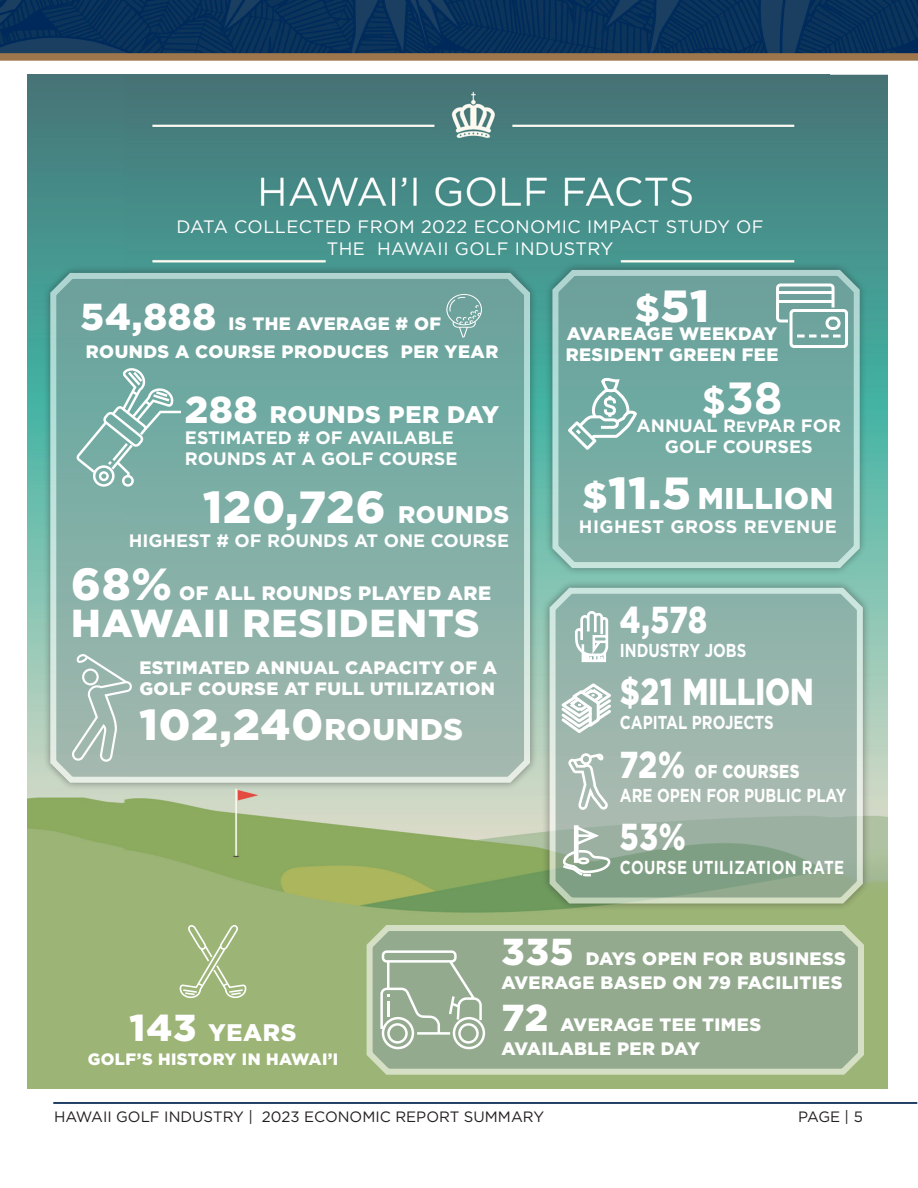
<style>
.page{position:relative;width:918px;height:1188px;background:#fff}
.page>*{position:absolute;margin:0;border:0;box-sizing:border-box;transform-origin:0 0}
.t1{font:900 45px "Gotham";letter-spacing:.025em;color:#fff}
.t2{font:700 45px "Gotham";color:#fff}
.t3{font:900 43.5px "Gotham";letter-spacing:.02em;color:#fff}
.t4{font:900 39px "Gotham";letter-spacing:.025em;color:#fff}
.t5{font:900 37.5px "Gotham";color:#fff;scale:.8 1}
.t6{font:900 30px "Gotham";letter-spacing:.025em;color:#fff}
.t7{font:900 24px "Gotham";letter-spacing:.025em;color:#fff}
.t8{font:900 19.5px "Gotham";letter-spacing:.025em;color:#fff}
.t9{font:700 18.75px "Gotham";color:#fff;scale:.8 1}
.t10{font:700 18.75px "Gotham";letter-spacing:.025em;color:#fff;scale:.8 1}
.t11{font:900 18.75px "Gotham";letter-spacing:.025em;color:#fff;scale:.8 1}
.t12{font:900 18px/21px "Gotham";letter-spacing:.025em;color:#fff}
.t13{font:700 18px "Gotham";color:#fff}
.t14{font:18px "Gotham";letter-spacing:.025em;color:#fff}
.t15{font:700 18px "Gotham";letter-spacing:.025em;color:#fff}
.t16{font:900 16.5px "Gotham";letter-spacing:.025em;color:#fff}
.t17{font:15px "Gotham";color:#231f20}
.s1{font-size:37.5px}
.s2{font-size:24px}
.s3{font-size:30px}
.s4{font-size:15px}
.s5{font-size:45px}
</style>
<div class="page">
<img style="left:27px;top:75px;width:861px;height:1014px">
<img style="left:0;top:0;width:918px;height:53px">
<div style="left:0;top:53px;width:918px;height:8px;background:#9d764c"></div>
<hr style="left:53px;top:1102px;width:864px;height:2px;background:#15365d">
<div style="left:42px;top:265px;width:496px;height:525px;background:#231f20;opacity:.75"></div>
<svg style="left:47px;top:267px;width:486px;height:519px"></svg>
<svg style="left:365px;top:924px;width:501px;height:152px"></svg>
<div style="left:544px;top:262px;width:324px;height:314px;background:#231f20;opacity:.75"></div>
<svg style="left:549px;top:264px;width:314px;height:307px"></svg>
<svg style="left:380px;top:950px;width:105px;height:99px"></svg>
<svg style="left:179px;top:925px;width:68px;height:73px"></svg>
<svg style="left:565px;top:375px;width:74px;height:78px"></svg>
<svg style="left:775px;top:282px;width:75px;height:68px"></svg>
<svg style="left:446px;top:294px;width:36px;height:44px"></svg>
<svg style="left:76px;top:368px;width:105px;height:119px"></svg>
<svg style="left:71px;top:654px;width:61px;height:108px"></svg>
<div style="left:541px;top:580px;width:330px;height:332px;background:#231f20;opacity:.75"></div>
<svg style="left:547px;top:582px;width:319px;height:325px"></svg>
<svg style="left:574px;top:610px;width:35px;height:53px"></svg>
<svg style="left:558px;top:681px;width:57px;height:54px"></svg>
<svg style="left:567px;top:753px;width:42px;height:58px"></svg>
<svg style="left:562px;top:825px;width:49px;height:52px"></svg>
<p class="t14" style="left:176px;top:216px;width:589px">DATA COLLECTED FROM 2022 ECONOMIC IMPACT STUDY OF</p>
<p class="t14" style="left:327px;top:237px;width:288px">THE HAWAII GOLF INDUSTRY</p>
<p class="t12" style="left:80px;top:313px;width:362px"><span class="s1">54,888</span> IS THE AVERAGE # OF</p>
<p class="t12" style="left:86px;top:341px;width:414px">ROUNDS A COURSE PRODUCES PER YEAR</p>
<p class="t7" style="left:185px;top:398px;width:316px"><span class="s1">288</span> ROUNDS PER DAY</p>
<p class="t13" style="left:185px;top:426px;width:270px">ESTIMATED # OF AVAILABLE</p>
<p class="t13" style="left:185px;top:447px;width:274px">ROUNDS AT A GOLF COURSE</p>
<p class="t1" style="left:203px;top:476px;width:307px">120,726 <span class="s2">ROUNDS</span></p>
<p class="t13" style="left:129px;top:528px;width:382px">HIGHEST # OF ROUNDS AT ONE COURSE</p>
<p class="t1" style="left:71px;top:553px;width:102px">68%</p>
<p class="t8" style="left:179px;top:580px;width:314px">OF ALL ROUNDS PLAYED ARE</p>
<p class="t4" style="left:71px;top:597px;width:410px">HAWAII RESIDENTS</p>
<p class="t12" style="left:139px;top:657px;width:359px">ESTIMATED ANNUAL CAPACITY OF A<br>GOLF COURSE AT FULL UTILIZATION</p>
<p class="t3" style="left:139px;top:695px;width:325px">102,240<span class="s3">ROUNDS</span></p>
<p class="t1" style="left:635px;top:275px;width:76px"><span class="s1">$</span>51</p>
<p class="t12" style="left:566px;top:323px;width:214px">AVAREAGE WEEKDAY<br>RESIDENT GREEN FEE</p>
<p class="t2" style="left:702px;top:368px;width:82px"><span class="s1">$</span>38</p>
<p class="t13" style="left:637px;top:414px;width:206px">ANNUAL R<span class="s4">EV</span>PAR FOR</p>
<p class="t13" style="left:665px;top:435px;width:149px">GOLF COURSES</p>
<p class="t6" style="left:582px;top:477px;width:253px"><span class="s1">$</span><span class="s5">11.5</span> MILLION</p>
<p class="t15" style="left:579px;top:514px;width:260px">HIGHEST GROSS REVENUE</p>
<p class="t5" style="left:620px;top:594px;width:111px">4,578</p>
<p class="t9" style="left:620px;top:638px;width:160px">INDUSTRY JOBS</p>
<p class="t5" style="left:620px;top:666px;width:244px">$21 MILLION</p>
<p class="t9" style="left:620px;top:710px;width:194px">CAPITAL PROJECTS</p>
<p class="t11" style="left:620px;top:758px;width:226px"><span class="s1">72%</span> OF COURSES</p>
<p class="t9" style="left:620px;top:783px;width:285px">ARE OPEN FOR PUBLIC PLAY</p>
<p class="t5" style="left:620px;top:811px;width:84px">53%</p>
<p class="t10" style="left:620px;top:855px;width:282px">COURSE UTILIZATION RATE</p>
<p class="t7" style="left:130px;top:1016px;width:168px"><span class="s1">143</span> YEARS</p>
<p class="t16" style="left:88px;top:1048px;width:252px">GOLF’S HISTORY IN HAWAI’I</p>
<p class="t12" style="left:502px;top:947px;width:346px"><span class="s1">335</span> DAYS OPEN FOR BUSINESS</p>
<p class="t12" style="left:502px;top:971px;width:342px">AVERAGE BASED ON 79 FACILITIES</p>
<p class="t12" style="left:502px;top:1013px;width:261px"><span class="s1">72</span> AVERAGE TEE TIMES</p>
<p class="t12" style="left:502px;top:1037px;width:200px">AVAILABLE PER DAY</p>
<p class="t17" style="left:54px;top:1107px;width:492px">HAWAII GOLF INDUSTRY | 2023 ECONOMIC REPORT SUMMARY</p>
<p class="t17" style="left:798px;top:1107px;width:66px">PAGE | 5</p>
</div>
